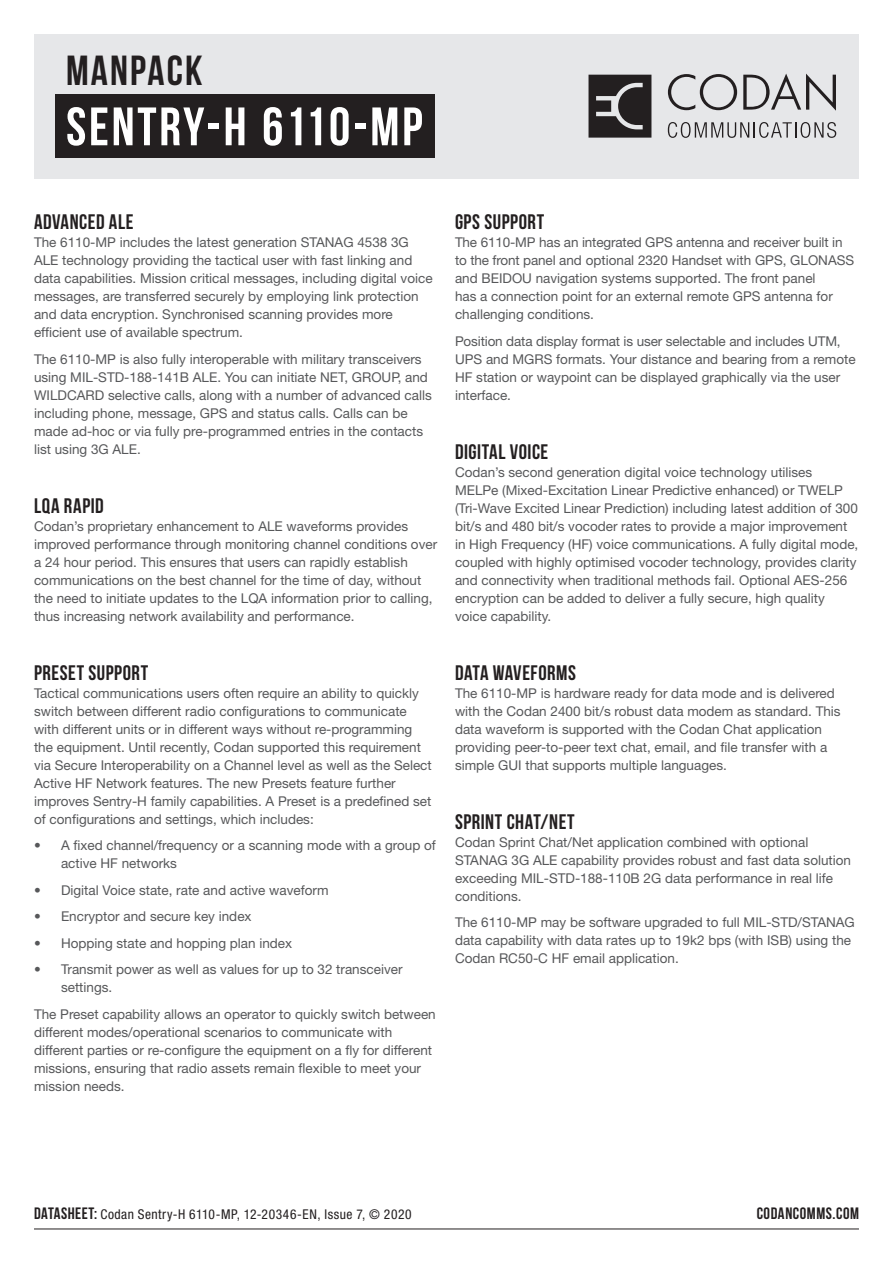
<style>
.page{position:relative;width:893px;height:1263px;background:#fff}
.page>*{position:absolute;margin:0;border:0;box-sizing:border-box;transform-origin:0 0}
.t1{font:54px "Bebas Neue";letter-spacing:.05em;color:#fff}
.t2{font:42px "Bebas Neue";letter-spacing:.05em;color:#231f20}
.t3{font:21px "Bebas Neue";letter-spacing:.025em;color:#231f20}
.t4{font:16.5px "Bebas Neue";letter-spacing:.035em;color:#231f20}
.t5{font:13.5px/18px "Helvetica Neue LT Std";color:#57585a}
.t6{font:condensed 13.5px "Helvetica Neue LT Std";letter-spacing:.04em;color:#231f20}
.s1{font-family:"Bebas Neue";font-stretch:normal;font-size:16.5px}
</style>
<div class="page">
<div style="left:34px;top:34px;width:825px;height:145px;background:#e6e7e9"></div>
<svg style="left:668px;top:122px;width:168px;height:16px"></svg>
<svg style="left:668px;top:74px;width:69px;height:36px"></svg>
<svg style="left:743px;top:74px;width:93px;height:37px"></svg>
<svg style="left:588px;top:75px;width:63px;height:63px;background:#403d3e"></svg>
<hr style="left:34px;top:1228px;width:825px;height:1px;background:#231f20">
<div style="left:55px;top:94px;width:380px;height:63px;background:#231f20"></div>
<h2 class="t2" style="left:66px;top:47px;width:138px">MANPACK</h2>
<h1 class="t1" style="left:66px;top:97px;width:358px">SENTRY-H 6110-MP</h1>
<h3 class="t3" style="left:34px;top:211px;width:101px">ADVANCED ALE</h3>
<p class="t5" style="left:34px;top:233px;width:400px">The 6110-MP includes the latest generation STANAG 4538 3G ALE technology providing the tactical user with fast linking and data capabilities. Mission critical messages, including digital voice messages, are transferred securely by employing link protection and data encryption. Synchronised scanning provides more efficient use of available spectrum.</p>
<p class="t5" style="left:34px;top:350px;width:399px">The 6110-MP is also fully interoperable with military transceivers using MIL-STD-188-141B ALE. You can initiate NET, GROUP, and WILDCARD selective calls, along with a number of advanced calls including phone, message, GPS and status calls. Calls can be made ad-hoc or via fully pre-programmed entries in the contacts list using 3G ALE.</p>
<h3 class="t3" style="left:34px;top:494px;width:71px">LQA RAPID</h3>
<p class="t5" style="left:34px;top:517px;width:405px">Codan’s proprietary enhancement to ALE waveforms provides improved performance through monitoring channel conditions over a 24 hour period. This ensures that users can rapidly establish communications on the best channel for the time of day, without the need to initiate updates to the LQA information prior to calling, thus increasing network availability and performance.</p>
<h3 class="t3" style="left:34px;top:661px;width:116px">PRESET SUPPORT</h3>
<p class="t5" style="left:34px;top:684px;width:399px">Tactical communications users often require an ability to quickly switch between different radio configurations to communicate with different units or in different ways without re-programming the equipment. Until recently, Codan supported this requirement via Secure Interoperability on a Channel level as well as the Select Active HF Network features. The new Presets feature further improves Sentry-H family capabilities. A Preset is a predefined set of configurations and settings, which includes:</p>
<p class="t5" style="left:61px;top:836px;width:376px;text-indent:-27px">• A fixed channel/frequency or a scanning mode with a group of active HF networks</p>
<p class="t5" style="left:34px;top:881px;width:296px">• Digital Voice state, rate and active waveform</p>
<p class="t5" style="left:34px;top:907px;width:219px">• Encryptor and secure key index</p>
<p class="t5" style="left:34px;top:934px;width:260px">• Hopping state and hopping plan index</p>
<p class="t5" style="left:61px;top:960px;width:343px;text-indent:-27px">• Transmit power as well as values for up to 32 transceiver settings.</p>
<p class="t5" style="left:34px;top:1005px;width:403px">The Preset capability allows an operator to quickly switch between different modes/operational scenarios to communicate with different parties or re-configure the equipment on a fly for different missions, ensuring that radio assets remain flexible to meet your mission needs.</p>
<h3 class="t3" style="left:455px;top:211px;width:91px">GPS SUPPORT</h3>
<p class="t5" style="left:455px;top:233px;width:401px">The 6110-MP has an integrated GPS antenna and receiver built in to the front panel and optional 2320 Handset with GPS, GLONASS and BEIDOU navigation systems supported. The front panel<br>has a connection point for an external remote GPS antenna for challenging conditions.</p>
<p class="t5" style="left:455px;top:332px;width:402px">Position data display format is user selectable and includes UTM, UPS and MGRS formats. Your distance and bearing from a remote HF station or waypoint can be displayed graphically via the user interface.</p>
<h3 class="t3" style="left:455px;top:440px;width:95px">DIGITAL VOICE</h3>
<p class="t5" style="left:455px;top:463px;width:405px">Codan’s second generation digital voice technology utilises MELPe (Mixed-Excitation Linear Predictive enhanced) or TWELP (Tri-Wave Excited Linear Prediction) including latest addition of 300 bit/s and 480 bit/s vocoder rates to provide a major improvement in High Frequency (HF) voice communications. A fully digital mode, coupled with highly optimised vocoder technology, provides clarity and connectivity when traditional methods fail. Optional AES-256 encryption can be added to deliver a fully secure, high quality voice capability.</p>
<h3 class="t3" style="left:455px;top:661px;width:122px">DATA WAVEFORMS</h3>
<p class="t5" style="left:455px;top:684px;width:387px">The 6110-MP is hardware ready for data mode and is delivered with the Codan 2400 bit/s robust data modem as standard. This data waveform is supported with the Codan Chat application providing peer-to-peer text chat, email, and file transfer with a simple GUI that supports multiple languages.</p>
<h3 class="t3" style="left:455px;top:810px;width:121px">SPRINT CHAT/NET</h3>
<p class="t5" style="left:455px;top:833px;width:398px">Codan Sprint Chat/Net application combined with optional STANAG 3G ALE capability provides robust and fast data solution exceeding MIL-STD-188-110B 2G data performance in real life conditions.</p>
<p class="t5" style="left:455px;top:913px;width:401px">The 6110-MP may be software upgraded to full MIL-STD/STANAG data capability with data rates up to 19k2 bps (with ISB) using the<br>Codan RC50-C HF email application.</p>
<p class="t6" style="left:34px;top:1206px;width:379px"><span class="s1">DATASHEET:</span> Codan Sentry-H 6110-MP, 12-20346-EN, Issue 7, © 2020</p>
<p class="t4" style="left:757px;top:1204px;width:104px">CODANCOMMS.COM</p>
</div>
